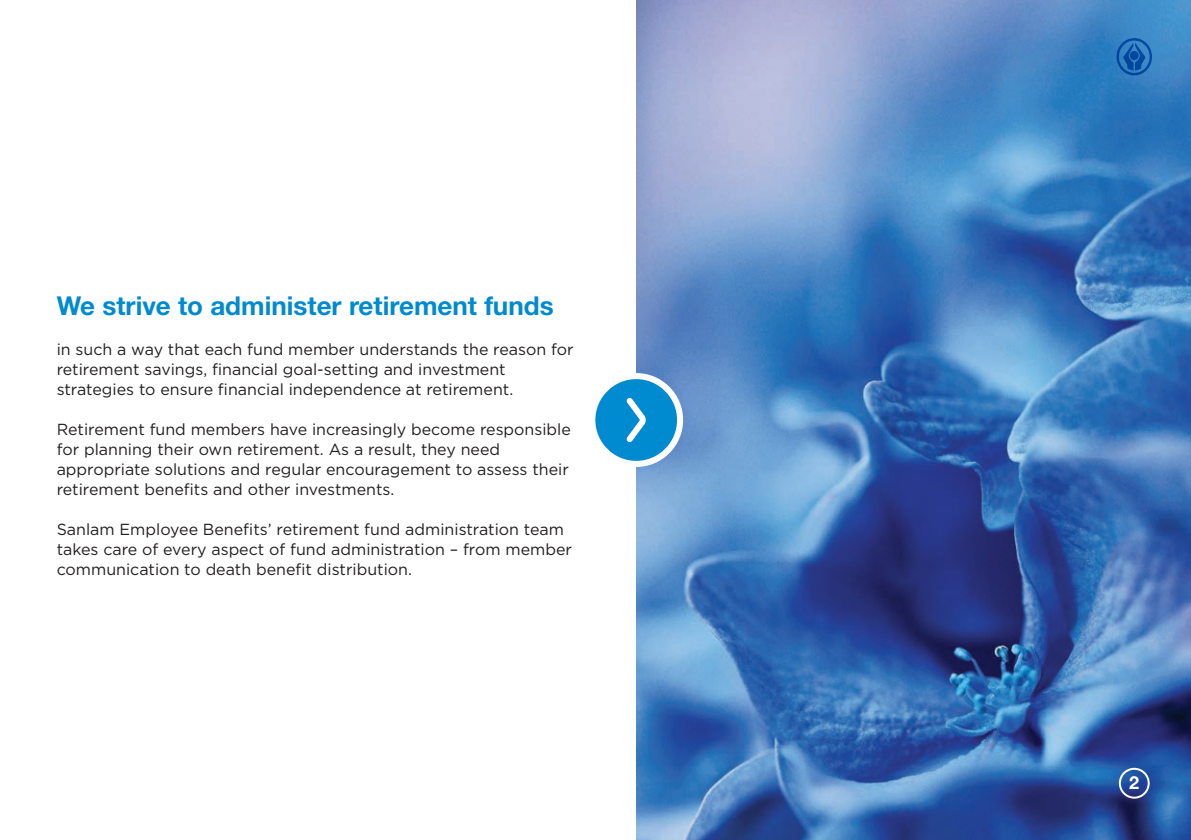
<style>
.page{position:relative;width:1191px;height:840px;background:#fff}
.page>*{position:absolute;margin:0;border:0;box-sizing:border-box;transform-origin:0 0}
.t1{font:700 26px "Helvetica Neue LT Std";color:#008ad0}
.t2{font:700 18px "Helvetica Neue LT Std";color:#fff}
.t3{font:16px/20px "Gotham";color:#231f20}
</style>
<div class="page">
<img style="left:636px;top:0;width:555px;height:839px">
<svg style="left:1116px;top:38px;width:36px;height:37px"></svg>
<svg style="left:595px;top:373px;width:88px;height:93px"></svg>
<div style="left:1118px;top:767px;width:31px;height:31px;border:2px solid #fff;border-radius:50%"></div>
<h1 class="t1" style="left:57px;top:289px;width:498px">We strive to administer retirement funds</h1>
<p class="t3" style="left:57px;top:338px;width:518px">in such a way that each fund member understands the reason for retirement savings, financial goal-setting and investment strategies to ensure financial independence at retirement.</p>
<p class="t3" style="left:57px;top:418px;width:516px">Retirement fund members have increasingly become responsible for planning their own retirement. As a result, they need appropriate solutions and regular encouragement to assess their retirement benefits and other investments.</p>
<p class="t3" style="left:57px;top:518px;width:517px">Sanlam Employee Benefits’ retirement fund administration team takes care of every aspect of fund administration – from member communication to death benefit distribution.</p>
<p class="t2" style="left:1129px;top:771px;width:12px">2</p>
</div>
